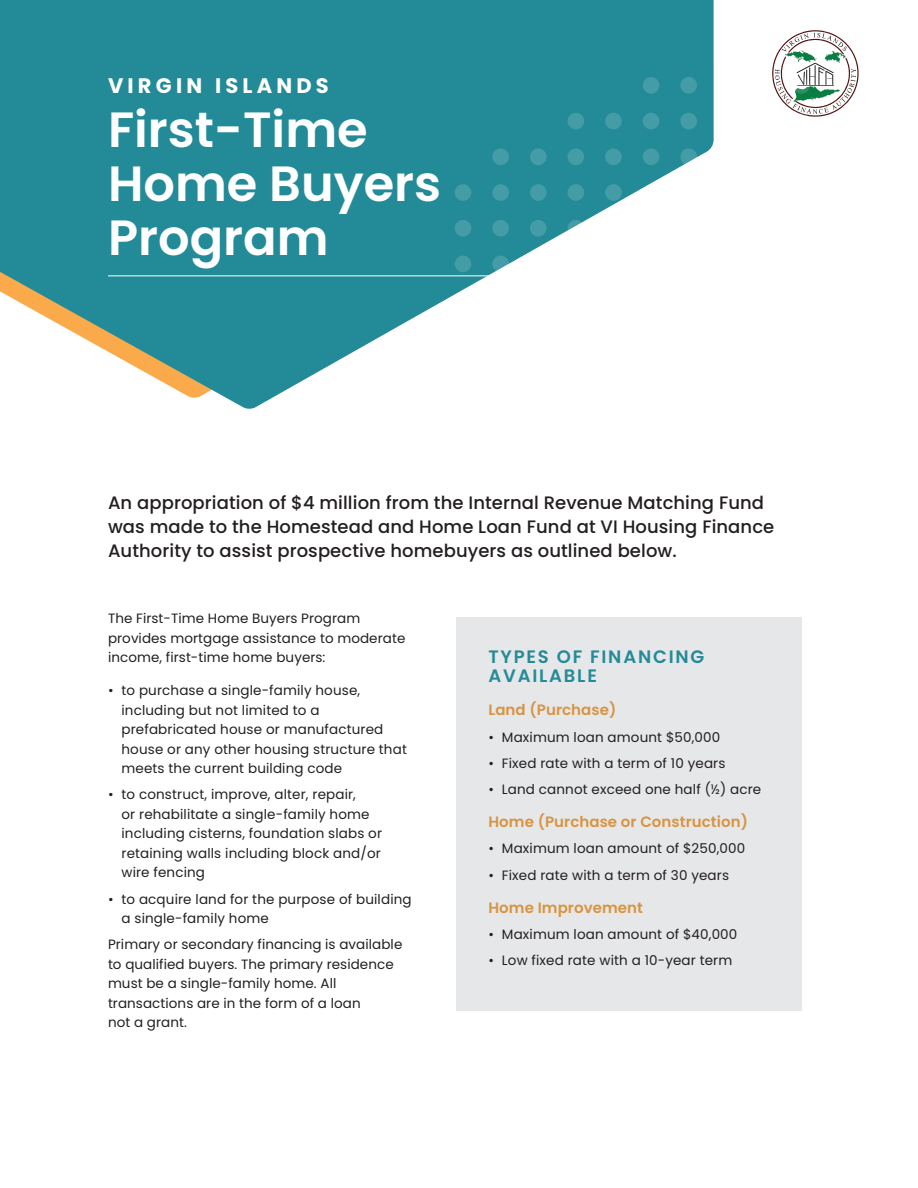
<style>
.page{position:relative;width:918px;height:1188px;background:#fff}
.page>*{position:absolute;margin:0;border:0;box-sizing:border-box;transform-origin:0 0}
.Headings{font:600 49.5px/54px "Poppins";color:#fff}
.Headings-2{font:700 21px "Poppins";letter-spacing:.2em;color:#fff}
.Body_Text{font:500 18px/24px "Poppins";letter-spacing:.005em;color:#231f20}
.Sub_Head{font:600 18px/19.5px "Poppins";letter-spacing:.1em;color:#238b97}
.C_Head{font:600 15px "Poppins";letter-spacing:.005em;color:#d89441}
.Body_Text-2{font:13.5px/19.5px "Poppins";letter-spacing:.01em;color:#231f20}
</style>
<div class="page">
<div style="left:456px;top:618px;width:345px;height:393px;background:#e6e7e9"></div>
<svg style="left:0;top:0;width:714px;height:409px;fill:#238b97"></svg>
<hr style="left:108px;top:275px;width:702px;height:1px;background:#fff">
<svg style="left:772px;top:30px;width:87px;height:87px"></svg>
<div style="left:455px;top:363px;width:16px;height:16px;background:#fff;border-radius:50%"></div>
<div style="left:492px;top:363px;width:17px;height:16px;background:#fff;border-radius:50%"></div>
<div style="left:530px;top:363px;width:17px;height:16px;background:#fff;border-radius:50%"></div>
<div style="left:568px;top:363px;width:16px;height:16px;background:#fff;border-radius:50%"></div>
<div style="left:605px;top:363px;width:17px;height:16px;background:#fff;border-radius:50%"></div>
<div style="left:643px;top:363px;width:16px;height:16px;background:#fff;border-radius:50%"></div>
<div style="left:680px;top:363px;width:17px;height:16px;background:#fff;border-radius:50%"></div>
<div style="left:455px;top:327px;width:16px;height:17px;background:#fff;border-radius:50%"></div>
<div style="left:492px;top:327px;width:17px;height:17px;background:#fff;border-radius:50%"></div>
<div style="left:530px;top:327px;width:17px;height:17px;background:#fff;border-radius:50%"></div>
<div style="left:568px;top:327px;width:16px;height:17px;background:#fff;border-radius:50%"></div>
<div style="left:605px;top:327px;width:17px;height:17px;background:#fff;border-radius:50%"></div>
<div style="left:643px;top:327px;width:16px;height:17px;background:#fff;border-radius:50%"></div>
<div style="left:680px;top:327px;width:17px;height:17px;background:#fff;border-radius:50%"></div>
<div style="left:455px;top:291px;width:16px;height:17px;background:#fff;border-radius:50%"></div>
<div style="left:492px;top:291px;width:17px;height:17px;background:#fff;border-radius:50%"></div>
<div style="left:530px;top:291px;width:17px;height:17px;background:#fff;border-radius:50%"></div>
<div style="left:568px;top:291px;width:16px;height:17px;background:#fff;border-radius:50%"></div>
<div style="left:605px;top:291px;width:17px;height:17px;background:#fff;border-radius:50%"></div>
<div style="left:643px;top:291px;width:16px;height:17px;background:#fff;border-radius:50%"></div>
<div style="left:680px;top:291px;width:17px;height:17px;background:#fff;border-radius:50%"></div>
<div style="left:455px;top:256px;width:16px;height:16px;background:#439ca6;border-radius:50%"></div>
<svg style="left:492px;top:256px;width:17px;height:16px"></svg>
<div style="left:530px;top:256px;width:17px;height:16px;background:#fff;border-radius:50%"></div>
<div style="left:568px;top:256px;width:16px;height:16px;background:#fff;border-radius:50%"></div>
<div style="left:605px;top:256px;width:17px;height:16px;background:#fff;border-radius:50%"></div>
<div style="left:643px;top:256px;width:16px;height:16px;background:#fff;border-radius:50%"></div>
<div style="left:680px;top:256px;width:17px;height:16px;background:#fff;border-radius:50%"></div>
<div style="left:455px;top:220px;width:16px;height:17px;background:#439ca6;border-radius:50%"></div>
<div style="left:492px;top:220px;width:17px;height:17px;background:#439ca6;border-radius:50%"></div>
<div style="left:530px;top:220px;width:17px;height:17px;background:#439ca6;border-radius:50%"></div>
<svg style="left:568px;top:220px;width:16px;height:17px"></svg>
<div style="left:605px;top:220px;width:17px;height:17px;background:#fff;border-radius:50%"></div>
<div style="left:643px;top:220px;width:16px;height:17px;background:#fff;border-radius:50%"></div>
<div style="left:680px;top:220px;width:17px;height:17px;background:#fff;border-radius:50%"></div>
<div style="left:455px;top:184px;width:16px;height:17px;background:#439ca6;border-radius:50%"></div>
<div style="left:492px;top:184px;width:17px;height:17px;background:#439ca6;border-radius:50%"></div>
<div style="left:530px;top:184px;width:17px;height:17px;background:#439ca6;border-radius:50%"></div>
<div style="left:568px;top:184px;width:16px;height:17px;background:#439ca6;border-radius:50%"></div>
<div style="left:605px;top:184px;width:17px;height:17px;background:#439ca6;border-radius:50%"></div>
<div style="left:643px;top:184px;width:16px;height:17px;background:#fff;border-radius:50%"></div>
<div style="left:680px;top:184px;width:17px;height:17px;background:#fff;border-radius:50%"></div>
<div style="left:492px;top:148px;width:17px;height:17px;background:#439ca6;border-radius:50%"></div>
<div style="left:530px;top:148px;width:17px;height:17px;background:#439ca6;border-radius:50%"></div>
<div style="left:568px;top:148px;width:16px;height:17px;background:#439ca6;border-radius:50%"></div>
<div style="left:605px;top:148px;width:17px;height:17px;background:#439ca6;border-radius:50%"></div>
<div style="left:643px;top:148px;width:16px;height:17px;background:#439ca6;border-radius:50%"></div>
<svg style="left:680px;top:148px;width:17px;height:17px"></svg>
<div style="left:568px;top:113px;width:16px;height:16px;background:#439ca6;border-radius:50%"></div>
<div style="left:605px;top:113px;width:17px;height:16px;background:#439ca6;border-radius:50%"></div>
<div style="left:643px;top:113px;width:16px;height:16px;background:#439ca6;border-radius:50%"></div>
<div style="left:680px;top:113px;width:17px;height:16px;background:#439ca6;border-radius:50%"></div>
<div style="left:793px;top:113px;width:17px;height:16px;background:#fff;border-radius:50%"></div>
<div style="left:831px;top:113px;width:16px;height:16px;background:#fff;border-radius:50%"></div>
<div style="left:643px;top:77px;width:16px;height:17px;background:#439ca6;border-radius:50%"></div>
<div style="left:680px;top:77px;width:17px;height:17px;background:#439ca6;border-radius:50%"></div>
<svg style="left:793px;top:77px;width:17px;height:17px"></svg>
<p class="Headings-2" style="left:108px;top:74px;width:222px">VIRGIN ISLANDS</p>
<p class="Headings" style="left:108px;top:103px;width:335px">First-Time<br>Home Buyers<br>Program</p>
<p class="Body_Text" style="left:108px;top:491px;width:668px">An appropriation of $4 million from the Internal Revenue Matching Fund was made to the Homestead and Home Loan Fund at VI Housing Finance<br>Authority to assist prospective homebuyers as outlined below.</p>
<p class="Body_Text-2" style="left:108px;top:609px;width:299px">The First-Time Home Buyers Program provides mortgage assistance to moderate income, first-time home buyers:</p>
<p class="Body_Text-2" style="left:122px;top:681px;width:287px;text-indent:-14px">• to purchase a single-family house, including but not limited to a prefabricated house or manufactured house or any other housing structure that meets the current building code</p>
<p class="Body_Text-2" style="left:122px;top:785px;width:262px;text-indent:-14px">• to construct, improve, alter, repair,<br>or rehabilitate a single-family home including cisterns, foundation slabs or retaining walls including block and/or wire fencing</p>
<p class="Body_Text-2" style="left:122px;top:889px;width:292px;text-indent:-14px">• to acquire land for the purpose of building a single-family home</p>
<p class="Body_Text-2" style="left:108px;top:935px;width:296px">Primary or secondary financing is available to qualified buyers. The primary residence must be a single-family home. All transactions are in the form of a loan<br>not a grant.</p>
<p class="Sub_Head" style="left:488px;top:647px;width:217px">TYPES OF FINANCING<br>AVAILABLE</p>
<p class="C_Head" style="left:488px;top:702px;width:129px">Land (Purchase)</p>
<p class="Body_Text-2" style="left:488px;top:727px;width:233px">• Maximum loan amount $50,000</p>
<p class="Body_Text-2" style="left:488px;top:754px;width:239px">• Fixed rate with a term of 10 years</p>
<p class="Body_Text-2" style="left:488px;top:780px;width:274px">• Land cannot exceed one half (½) acre</p>
<p class="C_Head" style="left:488px;top:813px;width:261px">Home (Purchase or Construction)</p>
<p class="Body_Text-2" style="left:488px;top:839px;width:258px">• Maximum loan amount of $250,000</p>
<p class="Body_Text-2" style="left:488px;top:865px;width:242px">• Fixed rate with a term of 30 years</p>
<p class="C_Head" style="left:488px;top:899px;width:156px">Home Improvement</p>
<p class="Body_Text-2" style="left:488px;top:925px;width:250px">• Maximum loan amount of $40,000</p>
<p class="Body_Text-2" style="left:488px;top:951px;width:245px">• Low fixed rate with a 10-year term</p>
</div>
